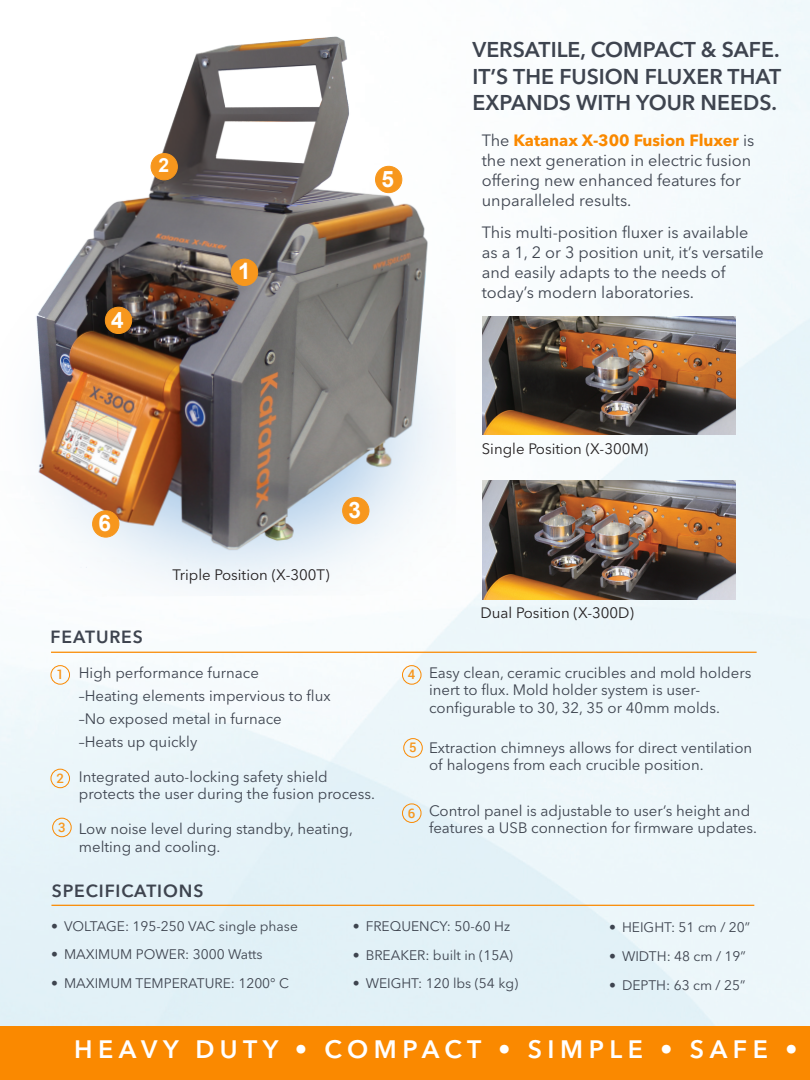
<style>
.page{position:relative;width:810px;height:1080px;background:#fff}
.page>*{position:absolute;margin:0;border:0;box-sizing:border-box;transform-origin:0 0}
.t1{font:600 25px "Avenir Next LT Pro";letter-spacing:.22em;color:#fff}
.t2{font:700 22.62px "Arial";color:#fff}
.t3{font:600 21.25px/26.2px "Avenir Next LT Pro";color:#3e444f;text-align:justify}
.t4{font:700 19.38px "Arial";color:#fff}
.t5{font:600 17.5px "Avenir Next LT Pro";letter-spacing:.05em;color:#3e444f}
.t6{font:16.25px/20px "Avenir Next LT Pro";color:#3e444f}
.t7{font:15px/17.5px "Avenir Next LT Pro";color:#3e444f}
.t8{font:15px "Avenir Next LT Pro";color:#231f20}
.t9{font:13.75px "Avenir Next LT Pro";color:#3e444f}
.t10{font:500 13.12px "Roboto";color:#f7971d}
.s1{font-weight:700;color:#fa8900}
</style>
<div class="page">
<img style="left:0;top:0;width:810px;height:1027px">
<div style="left:0;top:1027px;width:810px;height:53px;background:#fa8900"></div>
<div style="left:51px;top:665px;width:19px;height:20px;border:1px solid #fa8900;border-radius:50%"></div>
<div style="left:51px;top:769px;width:19px;height:19px;border:1px solid #fa8900;border-radius:50%"></div>
<div style="left:52px;top:818px;width:20px;height:19px;border:1px solid #fa8900;border-radius:50%"></div>
<div style="left:402px;top:665px;width:19px;height:20px;border:1px solid #fa8900;border-radius:50%"></div>
<div style="left:403px;top:738px;width:20px;height:20px;border:1px solid #fa8900;border-radius:50%"></div>
<div style="left:402px;top:804px;width:19px;height:19px;border:1px solid #fa8900;border-radius:50%"></div>
<hr style="left:51px;top:652px;width:706px;height:1px;background:#fa8900">
<img style="left:0;top:25px;width:457px;height:572px">
<div style="left:231px;top:259px;width:27px;height:27px;background:#f7971d;border-radius:50%"></div>
<div style="left:231px;top:259px;width:27px;height:27px;border:1px solid #f7971d;border-radius:50%"></div>
<div style="left:151px;top:154px;width:26px;height:26px;background:#f7971d;border-radius:50%"></div>
<div style="left:151px;top:153px;width:27px;height:27px;border:1px solid #f7971d;border-radius:50%"></div>
<div style="left:343px;top:497px;width:26px;height:27px;background:#f7971d;border-radius:50%"></div>
<div style="left:342px;top:497px;width:27px;height:27px;border:1px solid #f7971d;border-radius:50%"></div>
<div style="left:105px;top:307px;width:27px;height:27px;background:#f7971d;border-radius:50%"></div>
<div style="left:105px;top:307px;width:27px;height:27px;border:1px solid #f7971d;border-radius:50%"></div>
<div style="left:93px;top:511px;width:26px;height:26px;background:#f7971d;border-radius:50%"></div>
<div style="left:92px;top:510px;width:27px;height:28px;border:1px solid #f7971d;border-radius:50%"></div>
<div style="left:375px;top:166px;width:27px;height:27px;background:#f7971d;border-radius:50%"></div>
<div style="left:375px;top:166px;width:27px;height:27px;border:1px solid #f7971d;border-radius:50%"></div>
<img style="left:483px;top:316px;width:253px;height:119px">
<img style="left:483px;top:480px;width:253px;height:119px">
<hr style="left:51px;top:905px;width:703px;height:1px;background:#fa8900">
<p class="t4" style="left:159px;top:152px;width:12px">2</p>
<p class="t2" style="left:111px;top:305px;width:14px">4</p>
<p class="t2" style="left:238px;top:256px;width:14px">1</p>
<p class="t2" style="left:381px;top:164px;width:14px">5</p>
<p class="t3" style="left:472px;top:37px;width:310px">VERSATILE, COMPACT &amp; SAFE.<br>IT’S THE FUSION FLUXER THAT EXPANDS WITH YOUR NEEDS.</p>
<p class="t6" style="left:482px;top:131px;width:274px">The <span class="s1">Katanax X-300 Fusion Fluxer</span> is the next generation in electric fusion offering new enhanced features for unparalleled results.</p>
<p class="t6" style="left:482px;top:222px;width:283px">This multi-position fluxer is available as a 1, 2 or 3 position unit, it’s versatile and easily adapts to the needs of today’s modern laboratories.</p>
<p class="t2" style="left:99px;top:508px;width:14px">6</p>
<p class="t5" style="left:51px;top:626px;width:94px">FEATURES</p>
<p class="t8" style="left:172px;top:566px;width:159px">Triple Position (X-300T)</p>
<p class="t2" style="left:349px;top:495px;width:14px">3</p>
<p class="t10" style="left:56px;top:665px;width:9px">1</p>
<p class="t10" style="left:56px;top:769px;width:9px">2</p>
<p class="t10" style="left:58px;top:818px;width:9px">3</p>
<p class="t7" style="left:79px;top:664px;width:182px">High performance furnace</p>
<p class="t7" style="left:79px;top:687px;width:253px">–Heating elements impervious to flux</p>
<p class="t7" style="left:79px;top:710px;width:205px">–No exposed metal in furnace</p>
<p class="t7" style="left:79px;top:733px;width:120px">–Heats up quickly</p>
<p class="t7" style="left:79px;top:768px;width:298px">Integrated auto-locking safety shield protects the user during the fusion process.</p>
<p class="t7" style="left:79px;top:820px;width:276px">Low noise level during standby, heating, melting and cooling.</p>
<p class="t5" style="left:52px;top:881px;width:153px">SPECIFICATIONS</p>
<p class="t8" style="left:482px;top:440px;width:168px">Single Position (X-300M)</p>
<p class="t8" style="left:481px;top:604px;width:155px">Dual Position (X-300D)</p>
<p class="t10" style="left:408px;top:665px;width:9px">4</p>
<p class="t10" style="left:409px;top:738px;width:9px">5</p>
<p class="t10" style="left:408px;top:804px;width:9px">6</p>
<p class="t7" style="left:429px;top:664px;width:324px">Easy clean, ceramic crucibles and mold holders inert to flux. Mold holder system is user&shy;configurable to 30, 32, 35 or 40mm molds.</p>
<p class="t7" style="left:429px;top:739px;width:325px">Extraction chimneys allows for direct ventilation of halogens from each crucible position.</p>
<p class="t7" style="left:429px;top:802px;width:330px">Control panel is adjustable to user’s height and features a USB connection for firmware updates.</p>
<p class="t9" style="left:51px;top:918px;width:248px">• VOLTAGE: 195-250 VAC single phase</p>
<p class="t9" style="left:51px;top:946px;width:213px">• MAXIMUM POWER: 3000 Watts</p>
<p class="t9" style="left:51px;top:975px;width:239px">• MAXIMUM TEMPERATURE: 1200° C</p>
<p class="t9" style="left:353px;top:918px;width:159px">• FREQUENCY: 50-60 Hz</p>
<p class="t9" style="left:353px;top:947px;width:162px">• BREAKER: built in (15A)</p>
<p class="t9" style="left:353px;top:975px;width:167px">• WEIGHT: 120 lbs (54 kg)</p>
<p class="t9" style="left:609px;top:919px;width:142px">• HEIGHT: 51 cm / 20”</p>
<p class="t9" style="left:609px;top:948px;width:138px">• WIDTH: 48 cm / 19”</p>
<p class="t9" style="left:609px;top:977px;width:138px">• DEPTH: 63 cm / 25”</p>
<p class="t1" style="left:74px;top:1034px;width:725px">HEAVY DUTY • COMPACT • SIMPLE • SAFE •</p>
</div>
